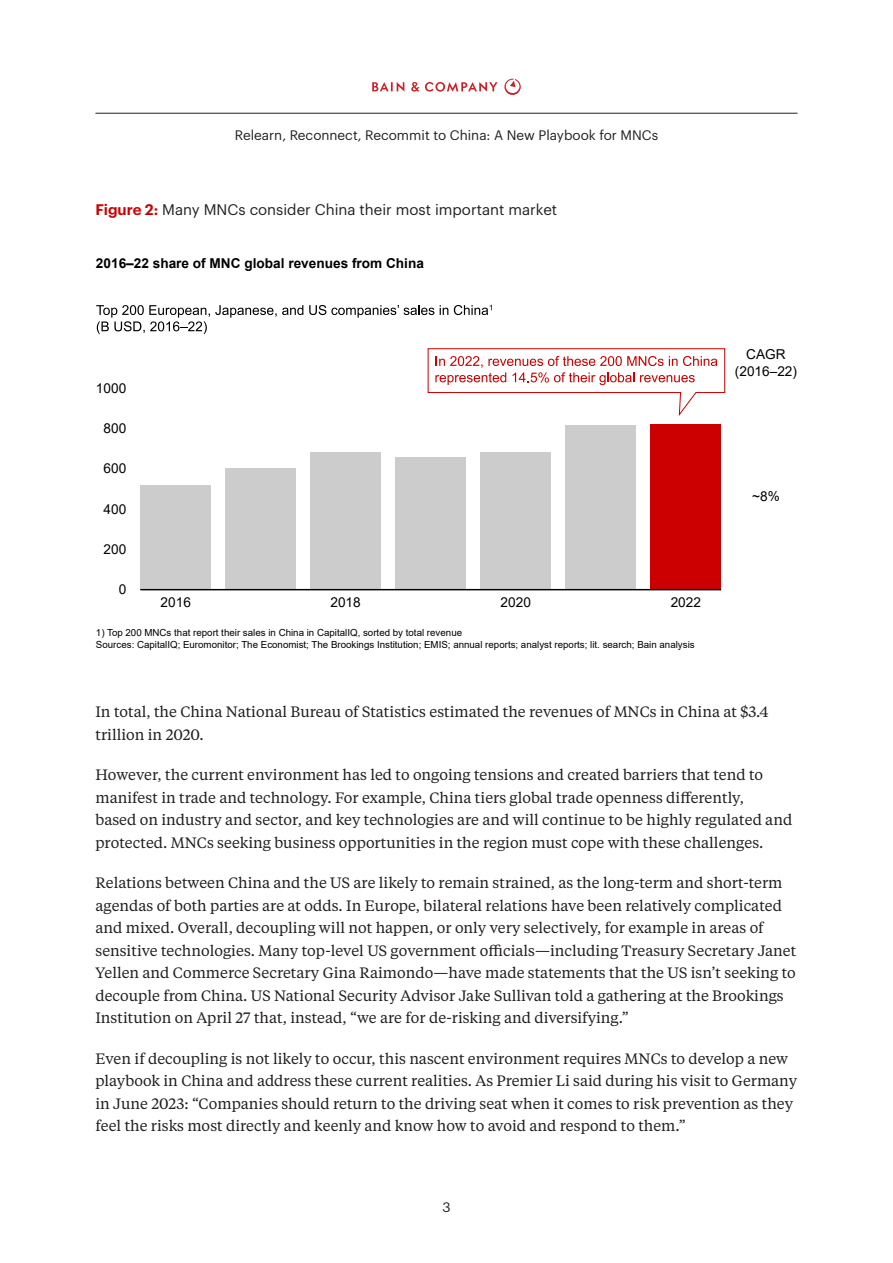
<style>
.page{position:relative;width:893px;height:1263px;background:#fff}
.page>*{position:absolute;margin:0;border:0;box-sizing:border-box;transform-origin:0 0}
.Body_text{font:15px/22.5px "Tiempos Text";color:#231f20}
.Chart_tagline{font:15px "Graphik";color:#231f20}
.t1{font:13.65px/17.5px "Arial";color:#000;text-align:center}
.t2{font:700 13.65px "Arial";color:#000}
.t3{font:13.5px "Graphik";color:#231f20}
.t4{font:9.75px/11.7px "Arial";color:#000}
.s1{font-weight:600;color:#c00}
</style>
<div class="page">
<hr style="left:95px;top:113px;width:702px;height:1px;background:#231f20">
<svg style="left:372px;top:82px;width:32px;height:10px"></svg>
<svg style="left:411px;top:82px;width:8px;height:10px"></svg>
<svg style="left:425px;top:82px;width:73px;height:10px"></svg>
<svg style="left:504px;top:79px;width:17px;height:16px"></svg>
<div style="left:140px;top:485px;width:71px;height:105px;background:#ccc"></div>
<div style="left:225px;top:469px;width:71px;height:121px;background:#ccc"></div>
<div style="left:310px;top:453px;width:71px;height:137px;background:#ccc"></div>
<div style="left:395px;top:457px;width:71px;height:133px;background:#ccc"></div>
<div style="left:480px;top:452px;width:71px;height:138px;background:#ccc"></div>
<div style="left:566px;top:425px;width:70px;height:165px;background:#ccc"></div>
<div style="left:651px;top:424px;width:70px;height:166px;background:#c00"></div>
<svg style="left:309px;top:305px;width:125px;height:13px"></svg>
<svg style="left:440px;top:305px;width:8px;height:10px"></svg>
<svg style="left:454px;top:305px;width:38px;height:10px"></svg>
<svg style="left:96px;top:305px;width:207px;height:29px"></svg>
<svg style="left:427px;top:348px;width:298px;height:68px"></svg>
<hr style="left:140px;top:589px;width:581px;height:1px;background:#000">
<p class="t3" style="left:235px;top:125px;width:425px">Relearn, Reconnect, Recommit to China: A New Playbook for MNCs</p>
<p class="Chart_tagline" style="left:95px;top:198px;width:463px"><span class="s1">Figure 2:</span> Many MNCs consider China their most important market</p>
<p class="t2" style="left:96px;top:254px;width:330px">2016–22 share of MNC global revenues from China</p>
<p class="t1" style="left:96px;top:379px;width:32px">1000</p>
<p class="t1" style="left:104px;top:419px;width:24px">800</p>
<p class="t1" style="left:104px;top:460px;width:24px">600</p>
<p class="t1" style="left:104px;top:500px;width:24px">400</p>
<p class="t1" style="left:104px;top:540px;width:24px">200</p>
<p class="t1" style="left:119px;top:581px;width:9px">0</p>
<p class="t1" style="left:330px;top:593px;width:32px">2018</p>
<p class="t1" style="left:161px;top:593px;width:32px">2016</p>
<p class="t1" style="left:501px;top:593px;width:32px">2020</p>
<p class="t1" style="left:671px;top:593px;width:32px">2022</p>
<p class="t4" style="left:96px;top:626px;width:600px">1) Top 200 MNCs that report their sales in China in CapitalIQ, sorted by total revenue<br>Sources: CapitalIQ; Euromonitor; The Economist; The Brookings Institution; EMIS; annual reports; analyst reports; lit. search; Bain analysis</p>
<p class="t1" style="left:735px;top:345px;width:64px">CAGR (2016–22)</p>
<p class="t1" style="left:752px;top:487px;width:29px">~8%</p>
<p class="Body_text" style="left:95px;top:700px;width:675px">In total, the China National Bureau of Statistics estimated the revenues of MNCs in China at $3.4 trillion in 2020.</p>
<p class="Body_text" style="left:95px;top:763px;width:698px">However, the current environment has led to ongoing tensions and created barriers that tend to manifest in trade and technology. For example, China tiers global trade openness differently,<br>based on industry and sector, and key technologies are and will continue to be highly regulated and protected. MNCs seeking business opportunities in the region must cope with these challenges.</p>
<p class="Body_text" style="left:95px;top:871px;width:702px">Relations between China and the US are likely to remain strained, as the long-term and short-term agendas of both parties are at odds. In Europe, bilateral relations have been relatively complicated and mixed. Overall, decoupling will not happen, or only very selectively, for example in areas of sensitive technologies. Many top-level US government officials—including Treasury Secretary Janet Yellen and Commerce Secretary Gina Raimondo—have made statements that the US isn’t seeking to decouple from China. US National Security Advisor Jake Sullivan told a gathering at the Brookings Institution on April 27 that, instead, “we are for de-risking and diversifying.”</p>
<p class="Body_text" style="left:95px;top:1046px;width:703px">Even if decoupling is not likely to occur, this nascent environment requires MNCs to develop a new playbook in China and address these current realities. As Premier Li said during his visit to Germany in June 2023: “Companies should return to the driving seat when it comes to risk prevention as they feel the risks most directly and keenly and know how to avoid and respond to them.”</p>
<p class="t3" style="left:442px;top:1197px;width:10px">3</p>
</div>
